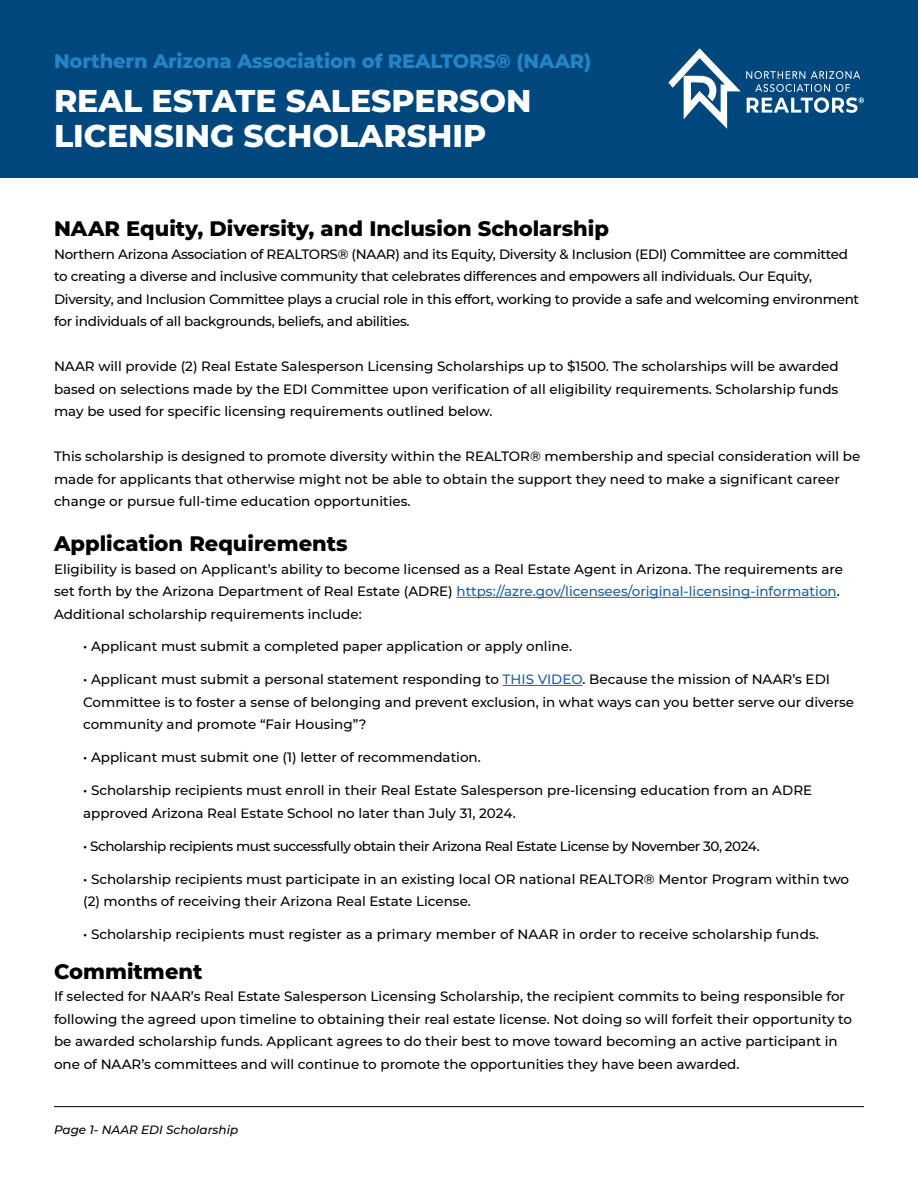
<style>
.page{position:relative;width:918px;height:1188px;background:#fff}
.page>*{position:absolute;margin:0;border:0;box-sizing:border-box;transform-origin:0 0}
.t1{font:800 31.5px/34.5px "Montserrat";color:#fff}
.t2{font:800 21px "Montserrat";color:#000}
.t3{font:800 19.5px "Montserrat";letter-spacing:-.01em;color:#2484c6}
.t4{font:500 13.5px/22.5px "Montserrat";color:#000}
.t5{font:500 13.5px/22.5px "Montserrat";letter-spacing:-.02em;color:#000}
.t6{font:500 13.5px "Montserrat";letter-spacing:-.03em;color:#000}
.t7{font:italic 500 12px "Montserrat";color:#000}
.s1{color:#215e9e}
</style>
<div class="page">
<div style="left:0;top:0;width:918px;height:178px;background:#00477e"></div>
<hr style="left:457px;top:597px;width:380px;height:1px;background:#215e9e">
<svg style="left:668px;top:48px;width:196px;height:81px"></svg>
<hr style="left:54px;top:1106px;width:810px;height:1px;background:#000">
<hr style="left:503px;top:685px;width:80px;height:1px;background:#215e9e">
<h3 class="t3" style="left:54px;top:47px;width:539px">Northern Arizona Association of REALTORS® (NAAR)</h3>
<h1 class="t1" style="left:54px;top:82px;width:479px">REAL ESTATE SALESPERSON<br>LICENSING SCHOLARSHIP</h1>
<h2 class="t2" style="left:54px;top:213px;width:557px">NAAR Equity, Diversity, and Inclusion Scholarship</h2>
<p class="t5" style="left:54px;top:242px;width:807px">Northern Arizona Association of REALTORS® (NAAR) and its Equity, Diversity &amp; Inclusion (EDI) Committee are committed to creating a diverse and inclusive community that celebrates differences and empowers all individuals. Our Equity, Diversity, and Inclusion Committee plays a crucial role in this effort, working to provide a safe and welcoming environment for individuals of all backgrounds, beliefs, and abilities.</p>
<p class="t4" style="left:54px;top:355px;width:786px;text-align:justify">NAAR will provide (2) Real Estate Salesperson Licensing Scholarships up to $1500. The scholarships will be awarded based on selections made by the EDI Committee upon verification of all eligibility requirements. Scholarship funds may be used for specific licensing requirements outlined below.</p>
<p class="t4" style="left:54px;top:445px;width:808px">This scholarship is designed to promote diversity within the REALTOR® membership and special consideration will be made for applicants that otherwise might not be able to obtain the support they need to make a significant career change or pursue full-time education opportunities.</p>
<h2 class="t2" style="left:54px;top:528px;width:295px">Application Requirements</h2>
<p class="t4" style="left:54px;top:557px;width:791px">Eligibility is based on Applicant’s ability to become licensed as a Real Estate Agent in Arizona. The requirements are set forth by the Arizona Department of Real Estate (ADRE) <span class="s1">https://azre.gov/licensees/original-licensing-information</span>.<br>Additional scholarship requirements include:</p>
<p class="t4" style="left:83px;top:635px;width:490px">• Applicant must submit a completed paper application or apply online.</p>
<p class="t4" style="left:83px;top:668px;width:773px">• Applicant must submit a personal statement responding to <span class="s1">THIS VIDEO</span>. Because the mission of NAAR’s EDI<br>Committee is to foster a sense of belonging and prevent exclusion, in what ways can you better serve our diverse community and promote “Fair Housing”?</p>
<p class="t4" style="left:83px;top:746px;width:399px">• Applicant must submit one (1) letter of recommendation.</p>
<p class="t4" style="left:83px;top:779px;width:731px">• Scholarship recipients must enroll in their Real Estate Salesperson pre-licensing education from an ADRE approved Arizona Real Estate School no later than July 31, 2024.</p>
<p class="t6" style="left:83px;top:837px;width:678px">• Scholarship recipients must successfully obtain their Arizona Real Estate License by November 30, 2024.</p>
<p class="t4" style="left:83px;top:867px;width:768px">• Scholarship recipients must participate in an existing local OR national REALTOR® Mentor Program within two (2) months of receiving their Arizona Real Estate License.</p>
<p class="t4" style="left:83px;top:923px;width:737px">• Scholarship recipients must register as a primary member of NAAR in order to receive scholarship funds.</p>
<h2 class="t2" style="left:54px;top:956px;width:150px">Commitment</h2>
<p class="t4" style="left:54px;top:985px;width:800px">If selected for NAAR’s Real Estate Salesperson Licensing Scholarship, the recipient commits to being responsible for following the agreed upon timeline to obtaining their real estate license. Not doing so will forfeit their opportunity to be awarded scholarship funds. Applicant agrees to do their best to move toward becoming an active participant in one of NAAR’s committees and will continue to promote the opportunities they have been awarded.</p>
<p class="t7" style="left:54px;top:1122px;width:186px">Page 1- NAAR EDI Scholarship</p>
</div>
